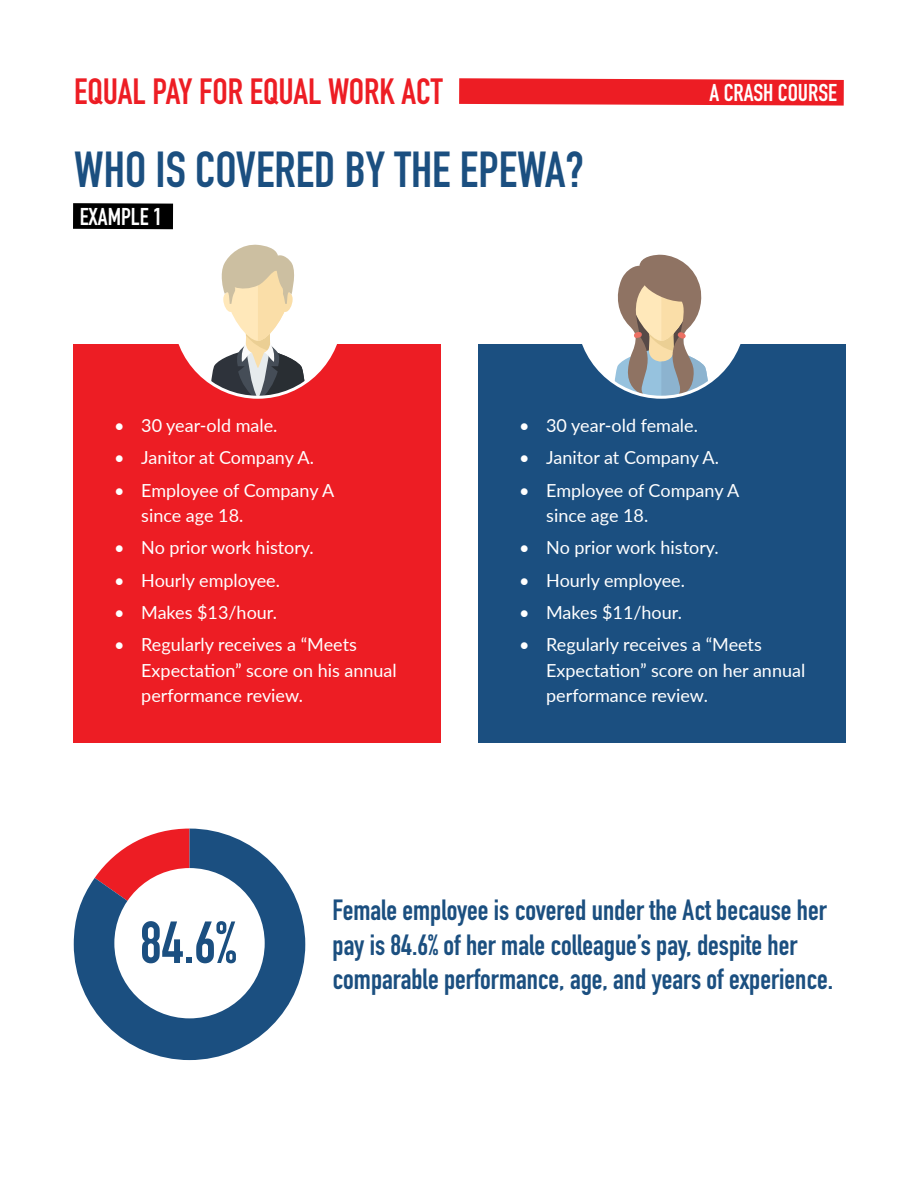
<style>
.page{position:relative;width:918px;height:1188px;background:#fff}
.page>*{position:absolute;margin:0;border:0;box-sizing:border-box;transform-origin:0 0}
.t1{font:700 58.35px "DIN Condensed";color:#1b4f80}
.t2{font:700 49.8px "DIN Condensed";color:#1b4f80}
.t3{font:700 36px "DIN Condensed";color:#ed1d24}
.t4{font:700 28.8px/34.7px "DIN Condensed";color:#1b4f80}
.t5{font:700 24px "DIN Condensed";letter-spacing:-.005em;color:#fff}
.t6{font:18px/25.5px "Lato";color:#fff}
</style>
<div class="page">
<div style="left:74px;top:344px;width:367px;height:398px;background:#ed1d24"></div>
<div style="left:479px;top:344px;width:367px;height:398px;background:#1b4f80"></div>
<div style="left:73px;top:203px;width:100px;height:26px;background:#000"></div>
<svg style="left:74px;top:829px;width:231px;height:231px;fill:#1b4f80"></svg>
<div style="left:114px;top:868px;width:151px;height:150px;background:#fff;border-radius:50%"></div>
<div style="left:175px;top:231px;width:166px;height:166px;background:#fff;border-radius:50%"></div>
<svg style="left:209px;top:244px;width:97px;height:153px"></svg>
<div style="left:578px;top:231px;width:167px;height:166px;background:#fff;border-radius:50%"></div>
<svg style="left:613px;top:254px;width:97px;height:143px"></svg>
<svg style="left:459px;top:78px;width:385px;height:28px;background:#ee3036"></svg>
<h3 class="t3" style="left:74px;top:67px;width:370px">EQUAL PAY FOR EQUAL WORK ACT</h3>
<h3 class="t5" style="left:709px;top:77px;width:129px">A CRASH COURSE</h3>
<h2 class="t2" style="left:74px;top:136px;width:511px">WHO IS COVERED BY THE EPEWA?</h2>
<h3 class="t5" style="left:80px;top:200px;width:84px">EXAMPLE 1</h3>
<p class="t6" style="left:114px;top:412px;width:165px">• 30 year-old male.</p>
<p class="t6" style="left:114px;top:444px;width:201px">• Janitor at Company A.</p>
<p class="t6" style="left:141px;top:476px;width:195px;text-indent:-27px">• Employee of Company A since age 18.</p>
<p class="t6" style="left:114px;top:534px;width:201px">• No prior work history.</p>
<p class="t6" style="left:114px;top:566px;width:167px">• Hourly employee.</p>
<p class="t6" style="left:114px;top:599px;width:164px">• Makes $13/hour.</p>
<p class="t6" style="left:141px;top:631px;width:257px;text-indent:-27px">• Regularly receives a “Meets<br>Expectation” score on his annual performance review.</p>
<p class="t6" style="left:519px;top:412px;width:180px">• 30 year-old female.</p>
<p class="t6" style="left:519px;top:444px;width:201px">• Janitor at Company A.</p>
<p class="t6" style="left:546px;top:476px;width:195px;text-indent:-27px">• Employee of Company A since age 18.</p>
<p class="t6" style="left:519px;top:534px;width:201px">• No prior work history.</p>
<p class="t6" style="left:519px;top:566px;width:167px">• Hourly employee.</p>
<p class="t6" style="left:519px;top:599px;width:164px">• Makes $11/hour.</p>
<p class="t6" style="left:546px;top:631px;width:261px;text-indent:-27px">• Regularly receives a “Meets<br>Expectation” score on her annual performance review.</p>
<h1 class="t1" style="left:140px;top:903px;width:98px">84.6%</h1>
<h3 class="t4" style="left:333px;top:892px;width:502px">Female employee is covered under the Act because her pay is 84.6% of her male colleague’s pay, despite her comparable performance, age, and years of experience.</h3>
</div>
